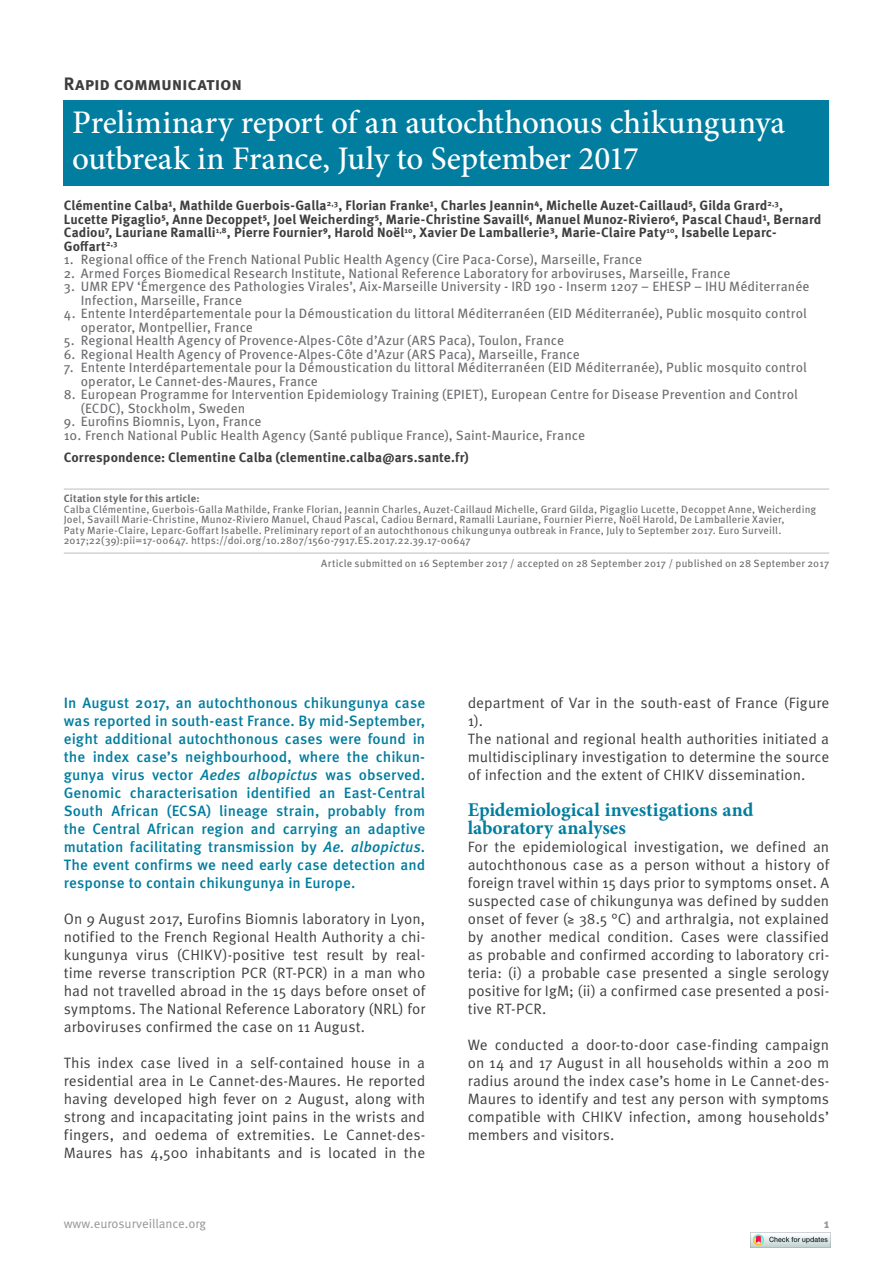
<style>
.page{position:relative;width:893px;height:1263px;background:#fff}
.page>*{position:absolute;margin:0;border:0;box-sizing:border-box;transform-origin:0 0}
.t1{font:500 33px/36px "Minion Pro";letter-spacing:-.005em;color:#fff}
.t2{font:700 19.5px/18px "Minion Pro";letter-spacing:-.005em;color:#007d9f}
.t3{font:700 18px "Meta Pro";letter-spacing:-.015em;color:#3e3e3f}
.t4{font:15px/18px "Meta Pro";color:#3e3e3f;text-align:justify}
.t5{font:500 15px/18px "Meta Pro";color:#007d9f;text-align:justify}
.t6{font:13.5px/13.5px "Meta Pro";letter-spacing:.005em;color:#6c6d70}
.t7{font:700 13.5px/13.5px "Meta Pro";letter-spacing:.005em;color:#3e3e3f}
.t8{font:12.75px "Meta Pro";color:#939598}
.t9{font:700 12.75px "Meta Pro";color:#939598}
.t10{font:10.5px/10.5px "Meta Pro";letter-spacing:.015em;color:#6c6d70}
.t11{font:700 10.5px "Meta Pro";letter-spacing:.015em;color:#6c6d70}
.s1{font-style:italic}
</style>
<div class="page">
<hr style="left:64px;top:489px;width:765px;height:1px;background:#bcbdc0">
<hr style="left:64px;top:553px;width:765px;height:1px;background:#bcbdc0">
<div style="left:64px;top:100px;width:765px;height:86px;background:#007d9f"></div>
<img style="left:750px;top:1232px;width:80px;height:16px">
<p class="t3" style="left:64px;top:72px;width:180px">Rapid communication</p>
<h1 class="t1" style="left:72px;top:104px;width:714px">Preliminary report of an autochthonous chikungunya outbreak in France, July to September 2017</h1>
<p class="t7" style="left:64px;top:199px;width:759px">Clémentine Calba¹, Mathilde Guerbois-Galla<sup>2,3</sup>, Florian Franke¹, Charles Jeannin⁴, Michelle Auzet-Caillaud⁵, Gilda Grard<sup>2,3</sup>, Lucette Pigaglio⁵, Anne Decoppet⁵, Joel Weicherding⁵, Marie-Christine Savaill⁶, Manuel Munoz-Riviero⁶, Pascal Chaud¹, Bernard Cadiou⁷, Lauriane Ramalli<sup>1,8</sup>, Pierre Fournier⁹, Harold Noël<sup>10</sup>, Xavier De Lamballerie³, Marie-Claire Paty<sup>10</sup>, Isabelle Leparc-Goffart<sup>2,3</sup></p>
<p class="t6" style="left:64px;top:253px;width:580px">1. Regional office of the French National Public Health Agency (Cire Paca-Corse), Marseille, France</p>
<p class="t6" style="left:64px;top:267px;width:668px">2. Armed Forces Biomedical Research Institute, National Reference Laboratory for arboviruses, Marseille, France</p>
<p class="t6" style="left:81px;top:280px;width:730px;text-indent:-17px">3. UMR EPV ‘Émergence des Pathologies Virales’, Aix-Marseille University - IRD 190 - Inserm 1207 – EHESP – IHU Méditerranée<br>Infection, Marseille, France</p>
<p class="t6" style="left:81px;top:307px;width:728px;text-indent:-17px">4. Entente Interdépartementale pour la Démoustication du littoral Méditerranéen (EID Méditerranée), Public mosquito control operator, Montpellier, France</p>
<p class="t6" style="left:64px;top:334px;width:502px">5. Regional Health Agency of Provence-Alpes-Côte d’Azur (ARS Paca), Toulon, France</p>
<p class="t6" style="left:64px;top:348px;width:517px">6. Regional Health Agency of Provence-Alpes-Côte d’Azur (ARS Paca), Marseille, France</p>
<p class="t6" style="left:81px;top:361px;width:728px;text-indent:-17px">7. Entente Interdépartementale pour la Démoustication du littoral Méditerranéen (EID Méditerranée), Public mosquito control operator, Le Cannet-des-Maures, France</p>
<p class="t6" style="left:81px;top:388px;width:719px;text-indent:-17px">8. European Programme for Intervention Epidemiology Training (EPIET), European Centre for Disease Prevention and Control (ECDC), Stockholm, Sweden</p>
<p class="t6" style="left:64px;top:415px;width:199px">9. Eurofins Biomnis, Lyon, France</p>
<p class="t6" style="left:64px;top:429px;width:523px">10. French National Public Health Agency (Santé publique France), Saint-Maurice, France</p>
<p class="t7" style="left:64px;top:451px;width:407px">Correspondence: Clementine Calba (clementine.calba@ars.sante.fr)</p>
<p class="t11" style="left:64px;top:492px;width:137px">Citation style for this article:</p>
<p class="t10" style="left:64px;top:504px;width:754px">Calba Clémentine, Guerbois-Galla Mathilde, Franke Florian, Jeannin Charles, Auzet-Caillaud Michelle, Grard Gilda, Pigaglio Lucette, Decoppet Anne, Weicherding Joel, Savaill Marie-Christine, Munoz-Riviero Manuel, Chaud Pascal, Cadiou Bernard, Ramalli Lauriane, Fournier Pierre, Noël Harold, De Lamballerie Xavier,<br>Paty Marie-Claire, Leparc-Goffart Isabelle. Preliminary report of an autochthonous chikungunya outbreak in France, July to September 2017. Euro Surveill.<br>2017;22(39):pii=17-00647. https://doi.org/10.2807/1560-7917.ES.2017.22.39.17-00647</p>
<p class="t10" style="left:321px;top:559px;width:509px">Article submitted on 16 September 2017 / accepted on 28 September 2017 / published on 28 September 2017</p>
<p class="t5" style="left:64px;top:694px;width:363px">In August 2017, an autochthonous chikungunya case was reported in south-east France. By mid-September, eight additional autochthonous cases were found in the index case’s neighbourhood, where the chikun&shy;gunya virus vector <span class="s1">Aedes albopictus</span> was observed.<br>Genomic characterisation identified an East-Central South African (ECSA) lineage strain, probably from the Central African region and carrying an adaptive mutation facilitating transmission by <span class="s1">Ae. albopictus</span>.<br>The event confirms we need early case detection and response to contain chikungunya in Europe.</p>
<p class="t4" style="left:64px;top:910px;width:363px">On 9 August 2017, Eurofins Biomnis laboratory in Lyon, notified to the French Regional Health Authority a chi&shy;kungunya virus (CHIKV)-positive test result by real&shy;time reverse transcription PCR (RT-PCR) in a man who had not travelled abroad in the 15 days before onset of symptoms. The National Reference Laboratory (NRL) for arboviruses confirmed the case on 11 August.</p>
<p class="t4" style="left:64px;top:1054px;width:363px">This index case lived in a self-contained house in a residential area in Le Cannet-des-Maures. He reported having developed high fever on 2 August, along with strong and incapacitating joint pains in the wrists and fingers, and oedema of extremities. Le Cannet-des-Maures has 4,500 inhabitants and is located in the</p>
<p class="t4" style="left:468px;top:694px;width:363px;text-align:left">department of Var in the south-east of France (Figure 1).<br>The national and regional health authorities initiated a multidisciplinary investigation to determine the source of infection and the extent of CHIKV dissemination.</p>
<h2 class="t2" style="left:468px;top:800px;width:287px">Epidemiological investigations and laboratory analyses</h2>
<p class="t4" style="left:468px;top:838px;width:363px">For the epidemiological investigation, we defined an autochthonous case as a person without a history of foreign travel within 15 days prior to symptoms onset. A suspected case of chikungunya was defined by sudden onset of fever (≥ 38.5 °C) and arthralgia, not explained by another medical condition. Cases were classified as probable and confirmed according to laboratory cri&shy;teria: (i) a probable case presented a single serology positive for IgM; (ii) a confirmed case presented a posi&shy;tive RT-PCR.</p>
<p class="t4" style="left:468px;top:1036px;width:363px">We conducted a door-to-door case-finding campaign on 14 and 17 August in all households within a 200 m radius around the index case’s home in Le Cannet-des-Maures to identify and test any person with symptoms compatible with CHIKV infection, among households’ members and visitors.</p>
<p class="t8" style="left:64px;top:1215px;width:144px">www.eurosurveillance.org</p>
<p class="t9" style="left:824px;top:1215px;width:7px">1</p>
</div>
